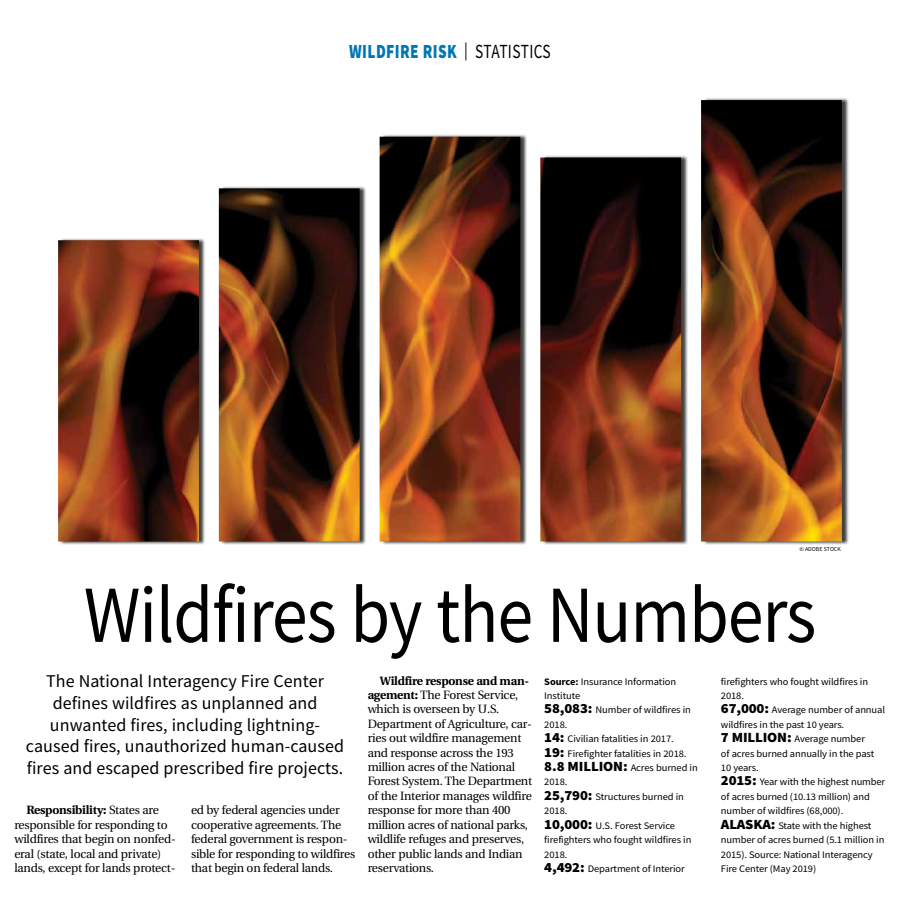
<style>
.page{position:relative;width:900px;height:908px;background:#fff}
.page>*{position:absolute;margin:0;border:0;box-sizing:border-box;transform-origin:0 0}
.t1{font:81px "Source Sans Pro";letter-spacing:-.015em;color:#000;scale:.89 1}
.t2{font:900 20px "Source Sans Pro";letter-spacing:.025em;color:#0077b1;scale:.77 1}
.t3{font:18px/21.6px "Source Sans Pro";letter-spacing:.005em;color:#000;text-align:center}
.t4{font:12px/14.4px "Utopia";letter-spacing:-.02em;color:#000}
.t5{font:10px/14.4px "Source Sans Pro";letter-spacing:-.01em;color:#000;scale:1.05 1}
.t6{font:6px "Source Sans Pro";color:#000}
.s1{font-weight:400;font-size:18px;color:#000}
.s2{font-weight:400;color:#000}
.s3{font-weight:700}
.s4{font-weight:900;font-size:14px}
</style>
<div class="page">
<div style="left:59px;top:97px;width:790px;height:448px;background:#000;opacity:.75"></div>
<img style="left:58px;top:100px;width:784px;height:441px">
<h2 class="t2" style="left:349px;top:38px;width:263px">WILDFIRE RISK <span class="s1">|</span> <span class="s2">STATISTICS</span></h2>
<p class="t6" style="left:799px;top:545px;width:43px">© ADOBE STOCK</p>
<h1 class="t1" style="left:84px;top:563px;width:824px">Wildfires by the Numbers</h1>
<h3 class="t3" style="left:26px;top:670px;width:320px">The National Interagency Fire Center defines wildfires as unplanned and unwanted fires, including lightning&shy;caused fires, unauthorized human-caused fires and escaped prescribed fire projects.</h3>
<p class="t4" style="left:14px;top:803px;width:163px;text-indent:12px"><span class="s3">Responsibility:</span> States are responsible for responding to wildfires that begin on nonfed&shy;eral (state, local and private) lands, except for lands protect-</p>
<p class="t4" style="left:191px;top:803px;width:166px">ed by federal agencies under cooperative agreements. The federal government is respon&shy;sible for responding to wildfires that begin on federal lands.</p>
<p class="t4" style="left:368px;top:673px;width:166px;text-indent:12px"><span class="s3">Wildfire response and man&shy;agement:</span> The Forest Service, which is overseen by U.S.<br>Department of Agriculture, car&shy;ries out wildfire management and response across the 193 million acres of the National<br>Forest System. The Department of the Interior manages wildfire response for more than 400 million acres of national parks, wildlife refuges and preserves, other public lands and Indian reservations.</p>
<p class="t5" style="left:544px;top:673px;width:148px"><span class="s3">Source:</span> Insurance Information<br>Institute<br><span class="s4">58,083:</span> Number of wildfires in<br>2018.<br><span class="s4">14:</span> Civilian fatalities in 2017.<br><span class="s4">19:</span> Firefighter fatalities in 2018.<br><span class="s4">8.8 MILLION:</span> Acres burned in<br>2018.<br><span class="s4">25,790:</span> Structures burned in<br>2018.<br><span class="s4">10,000:</span> U.S. Forest Service firefighters who fought wildfires in<br>2018.<br><span class="s4">4,492:</span> Department of Interior</p>
<p class="t5" style="left:721px;top:673px;width:158px">firefighters who fought wildfires in<br>2018.<br><span class="s4">67,000:</span> Average number of annual wildfires in the past 10 years.<br><span class="s4">7 MILLION:</span> Average number<br>of acres burned annually in the past<br>10 years.<br><span class="s4">2015:</span> Year with the highest number of acres burned (10.13 million) and number of wildfires (68,000).<br><span class="s4">ALASKA:</span> State with the highest number of acres burned (5.1 million in<br>2015). Source: National Interagency<br>Fire Center (May 2019)</p>
</div>
